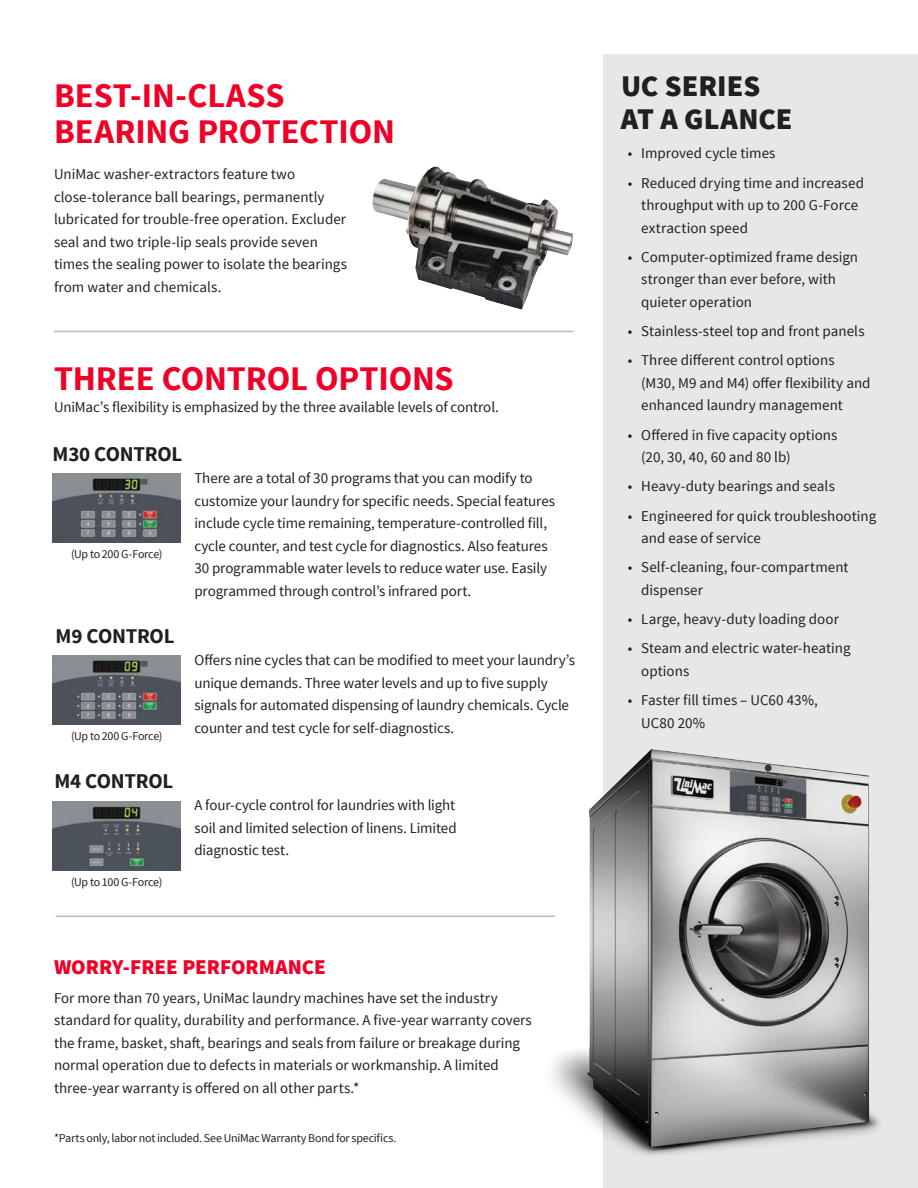
<style>
.page{position:relative;width:918px;height:1188px;background:#fff}
.page>*{position:absolute;margin:0;border:0;box-sizing:border-box;transform-origin:0 0}
.t1{font:700 34.5px/36px "Source Sans Pro";letter-spacing:-.005em;color:#ef0027}
.t2{font:900 30px/33px "Source Sans Pro";color:#231f20}
.t3{font:700 21px "Source Sans Pro";letter-spacing:-.015em;color:#231f20}
.t4{font:900 21px "Source Sans Pro";color:#ef0027}
.t5{font:15px/22.5px "Source Sans Pro";letter-spacing:-.005em;color:#231f20}
.t6{font:12px "Source Sans Pro";letter-spacing:-.02em;color:#231f20}
</style>
<div class="page">
<img style="left:53px;top:473px;width:128px;height:69px">
<div style="left:603px;top:54px;width:315px;height:1134px;background:#e6e7e9"></div>
<img style="left:372px;top:167px;width:201px;height:143px">
<img style="left:500px;top:749px;width:380px;height:407px">
<img style="left:53px;top:801px;width:128px;height:69px">
<img style="left:53px;top:656px;width:128px;height:69px">
<hr style="left:54px;top:331px;width:520px;height:1px;background:#babbc3">
<hr style="left:56px;top:916px;width:499px;height:1px;background:#babbc3">
<p class="t1" style="left:54px;top:79px;width:342px">BEST-IN-CLASS<br>BEARING PROTECTION</p>
<p class="t5" style="left:54px;top:163px;width:294px">UniMac washer-extractors feature two close-tolerance ball bearings, permanently lubricated for trouble-free operation. Excluder seal and two triple-lip seals provide seven times the sealing power to isolate the bearings from water and chemicals.</p>
<p class="t1" style="left:54px;top:361px;width:401px">THREE CONTROL OPTIONS</p>
<p class="t5" style="left:54px;top:396px;width:446px">UniMac’s flexibility is emphasized by the three available levels of control.</p>
<p class="t3" style="left:53px;top:440px;width:131px">M30 CONTROL</p>
<p class="t5" style="left:194px;top:467px;width:362px">There are a total of 30 programs that you can modify to customize your laundry for specific needs. Special features include cycle time remaining, temperature-controlled fill, cycle counter, and test cycle for diagnostics. Also features 30 programmable water levels to reduce water use. Easily programmed through control’s infrared port.</p>
<p class="t3" style="left:56px;top:622px;width:120px">M9 CONTROL</p>
<p class="t5" style="left:194px;top:649px;width:382px">Offers nine cycles that can be modified to meet your laundry’s unique demands. Three water levels and up to five supply signals for automated dispensing of laundry chemicals. Cycle counter and test cycle for self-diagnostics.</p>
<p class="t3" style="left:54px;top:767px;width:120px">M4 CONTROL</p>
<p class="t5" style="left:194px;top:794px;width:264px;text-align:justify">A four-cycle control for laundries with light soil and limited selection of linens. Limited diagnostic test.</p>
<p class="t6" style="left:71px;top:547px;width:93px">(Up to 200 G-Force)</p>
<p class="t6" style="left:71px;top:729px;width:93px">(Up to 200 G-Force)</p>
<p class="t6" style="left:71px;top:874px;width:93px">(Up to 100 G-Force)</p>
<p class="t4" style="left:54px;top:953px;width:273px">WORRY-FREE PERFORMANCE</p>
<p class="t5" style="left:54px;top:987px;width:479px">For more than 70 years, UniMac laundry machines have set the industry standard for quality, durability and performance. A five-year warranty covers the frame, basket, shaft, bearings and seals from failure or breakage during normal operation due to defects in materials or workmanship. A limited three-year warranty is offered on all other parts.*</p>
<p class="t6" style="left:54px;top:1131px;width:344px">*Parts only, labor not included. See UniMac Warranty Bond for specifics.</p>
<p class="t2" style="left:621px;top:71px;width:173px">UC SERIES<br>AT A GLANCE</p>
<p class="t5" style="left:628px;top:142px;width:149px">• Improved cycle times</p>
<p class="t5" style="left:641px;top:172px;width:224px;text-indent:-14px">• Reduced drying time and increased throughput with up to 200 G-Force extraction speed</p>
<p class="t5" style="left:641px;top:246px;width:218px;text-indent:-14px">• Computer-optimized frame design stronger than ever before, with quieter operation</p>
<p class="t5" style="left:628px;top:320px;width:238px">• Stainless-steel top and front panels</p>
<p class="t5" style="left:641px;top:349px;width:231px;text-indent:-14px">• Three different control options (M30, M9 and M4) offer flexibility and enhanced laundry management</p>
<p class="t5" style="left:641px;top:424px;width:198px;text-indent:-14px">• Offered in five capacity options (20, 30, 40, 60 and 80 lb)</p>
<p class="t5" style="left:628px;top:475px;width:209px">• Heavy-duty bearings and seals</p>
<p class="t5" style="left:641px;top:505px;width:237px;text-indent:-14px">• Engineered for quick troubleshooting and ease of service</p>
<p class="t5" style="left:641px;top:556px;width:209px;text-indent:-14px">• Self-cleaning, four-compartment dispenser</p>
<p class="t5" style="left:628px;top:608px;width:213px">• Large, heavy-duty loading door</p>
<p class="t5" style="left:641px;top:637px;width:211px;text-indent:-14px">• Steam and electric water-heating options</p>
<p class="t5" style="left:641px;top:689px;width:178px;text-indent:-14px">• Faster fill times – UC60 43%,<br>UC80 20%</p>
</div>
